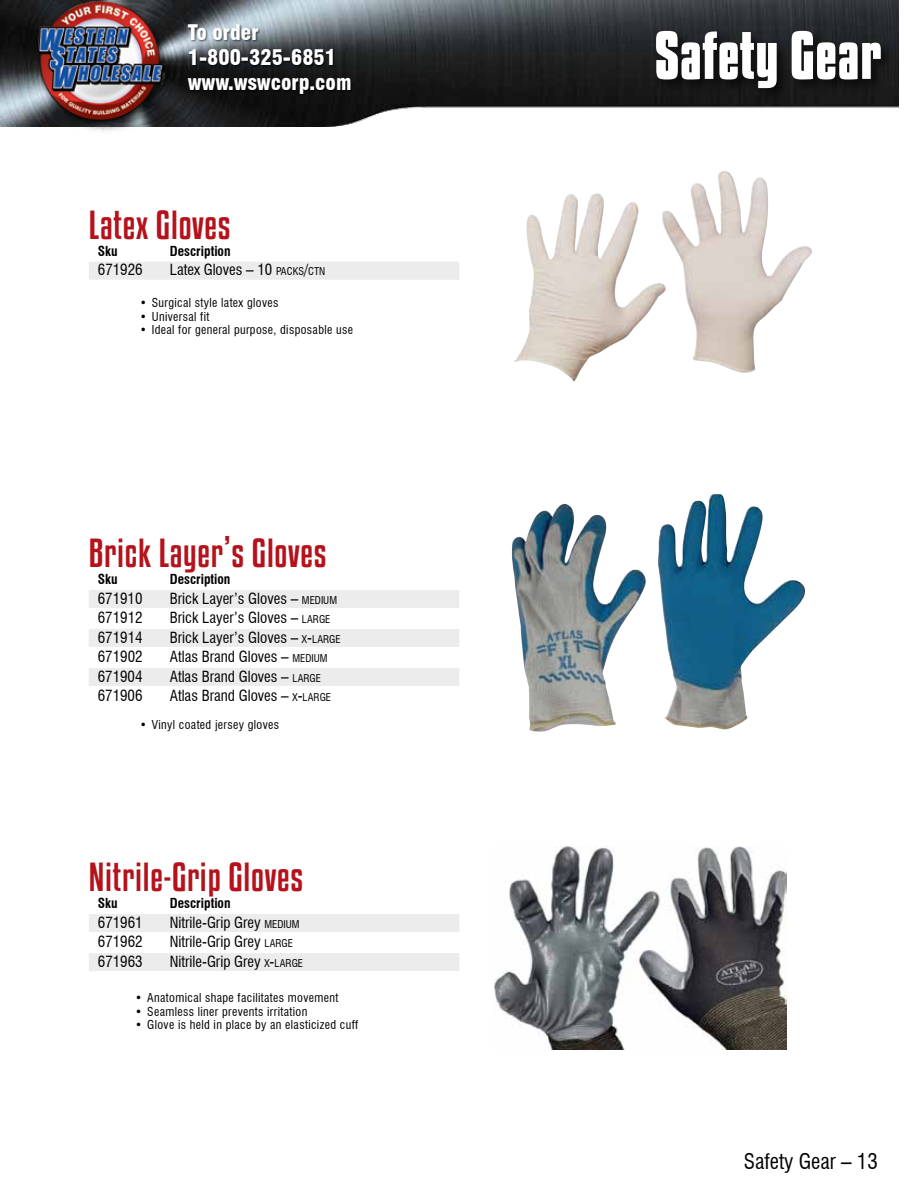
<style>
.page{position:relative;width:918px;height:1188px;background:#fff}
.page>*{position:absolute;margin:0;border:0;box-sizing:border-box;transform-origin:0 0}
.t1{font:700 60px "Kenyan Coffee Rg";color:#fff}
.t2{font:36px "Kenyan Coffee Rg";letter-spacing:.02em;color:#b5121b}
.t3{font:900 condensed 21px/25.2px "Swiss 721 BT";color:#fff}
.t4{font:condensed 21px "Swiss 721 BT";color:#000}
.t5{font:condensed 15px "Swiss 721 BT";color:#000}
.t6{font:700 condensed 13.5px "Swiss 721 BT";color:#000}
.t7{font:condensed 12px "Swiss 721 BT";letter-spacing:.03em;color:#000}
.s1{font-size:10.5px}
.s2{font-style:inherit}
</style>
<div class="page">
<img style="left:0;top:0;width:899px;height:126px">
<div style="left:654px;top:28px;width:240px;height:73px;background:#000;opacity:.6"></div>
<div style="left:187px;top:24px;width:166px;height:72px;background:#000;opacity:.6"></div>
<div style="left:35px;top:0;width:142px;height:137px;background:#000;opacity:.6"></div>
<img style="left:38px;top:0;width:126px;height:126px">
<div style="left:89px;top:590px;width:370px;height:18px;background:#ececed"></div>
<div style="left:89px;top:629px;width:370px;height:18px;background:#ececed"></div>
<div style="left:89px;top:668px;width:370px;height:18px;background:#ececed"></div>
<img style="left:512px;top:494px;width:294px;height:238px">
<div style="left:89px;top:914px;width:370px;height:18px;background:#ececed"></div>
<div style="left:89px;top:953px;width:370px;height:18px;background:#ececed"></div>
<div style="left:89px;top:262px;width:370px;height:18px;background:#ececed"></div>
<img style="left:514px;top:171px;width:298px;height:210px">
<img style="left:495px;top:846px;width:292px;height:203px">
<h3 class="t3" style="left:188px;top:20px;width:165px">To order<br>1-800-325-6851 www.wswcorp.com</h3>
<h2 class="t2" style="left:89px;top:203px;width:143px">Latex Gloves</h2>
<p class="t6" style="left:98px;top:243px;width:21px">Sku</p>
<p class="t6" style="left:170px;top:243px;width:62px">Description</p>
<p class="t5" style="left:98px;top:261px;width:46px">671926</p>
<p class="t5" style="left:170px;top:261px;width:157px">Latex Gloves – 10 <span class="s1">PACKS</span><span class="s2">/</span><span class="s1">CTN</span></p>
<p class="t7" style="left:140px;top:296px;width:140px">• Surgical style latex gloves</p>
<p class="t7" style="left:140px;top:309px;width:71px">• Universal fit</p>
<p class="t7" style="left:140px;top:323px;width:215px">• Ideal for general purpose, disposable use</p>
<h2 class="t2" style="left:89px;top:531px;width:239px">Brick Layer’s Gloves</h2>
<p class="t6" style="left:98px;top:571px;width:21px">Sku</p>
<p class="t6" style="left:170px;top:571px;width:62px">Description</p>
<p class="t5" style="left:98px;top:589px;width:46px">671910</p>
<p class="t5" style="left:170px;top:589px;width:169px">Brick Layer’s Gloves – <span class="s1">MEDIUM</span></p>
<p class="t5" style="left:98px;top:609px;width:46px">671912</p>
<p class="t5" style="left:170px;top:609px;width:162px">Brick Layer’s Gloves – <span class="s1">LARGE</span></p>
<p class="t5" style="left:98px;top:628px;width:46px">671914</p>
<p class="t5" style="left:170px;top:628px;width:172px">Brick Layer’s Gloves – <span class="s1">X</span><span class="s2">-</span><span class="s1">LARGE</span></p>
<p class="t5" style="left:98px;top:648px;width:46px">671902</p>
<p class="t5" style="left:170px;top:648px;width:159px">Atlas Brand Gloves – <span class="s1">MEDIUM</span></p>
<p class="t5" style="left:98px;top:667px;width:46px">671904</p>
<p class="t5" style="left:170px;top:667px;width:153px">Atlas Brand Gloves – <span class="s1">LARGE</span></p>
<p class="t5" style="left:98px;top:687px;width:46px">671906</p>
<p class="t5" style="left:170px;top:687px;width:163px">Atlas Brand Gloves – <span class="s1">X</span><span class="s2">-</span><span class="s1">LARGE</span></p>
<p class="t7" style="left:140px;top:718px;width:141px">• Vinyl coated jersey gloves</p>
<h2 class="t2" style="left:89px;top:855px;width:216px">Nitrile-Grip Gloves</h2>
<p class="t6" style="left:98px;top:895px;width:21px">Sku</p>
<p class="t6" style="left:170px;top:895px;width:62px">Description</p>
<p class="t5" style="left:98px;top:913px;width:46px">671961</p>
<p class="t5" style="left:170px;top:913px;width:131px">Nitrile-Grip Grey <span class="s1">MEDIUM</span></p>
<p class="t5" style="left:98px;top:933px;width:46px">671962</p>
<p class="t5" style="left:170px;top:933px;width:125px">Nitrile-Grip Grey <span class="s1">LARGE</span></p>
<p class="t5" style="left:98px;top:952px;width:46px">671963</p>
<p class="t5" style="left:170px;top:952px;width:135px">Nitrile-Grip Grey <span class="s1">X</span><span class="s2">-</span><span class="s1">LARGE</span></p>
<p class="t7" style="left:135px;top:991px;width:205px">• Anatomical shape facilitates movement</p>
<p class="t7" style="left:135px;top:1004px;width:174px">• Seamless liner prevents irritation</p>
<p class="t7" style="left:135px;top:1018px;width:224px">• Glove is held in place by an elasticized cuff</p>
<h1 class="t1" style="left:654px;top:19px;width:228px">Safety Gear</h1>
<h3 class="t4" style="left:744px;top:1149px;width:136px">Safety Gear – 13</h3>
</div>
